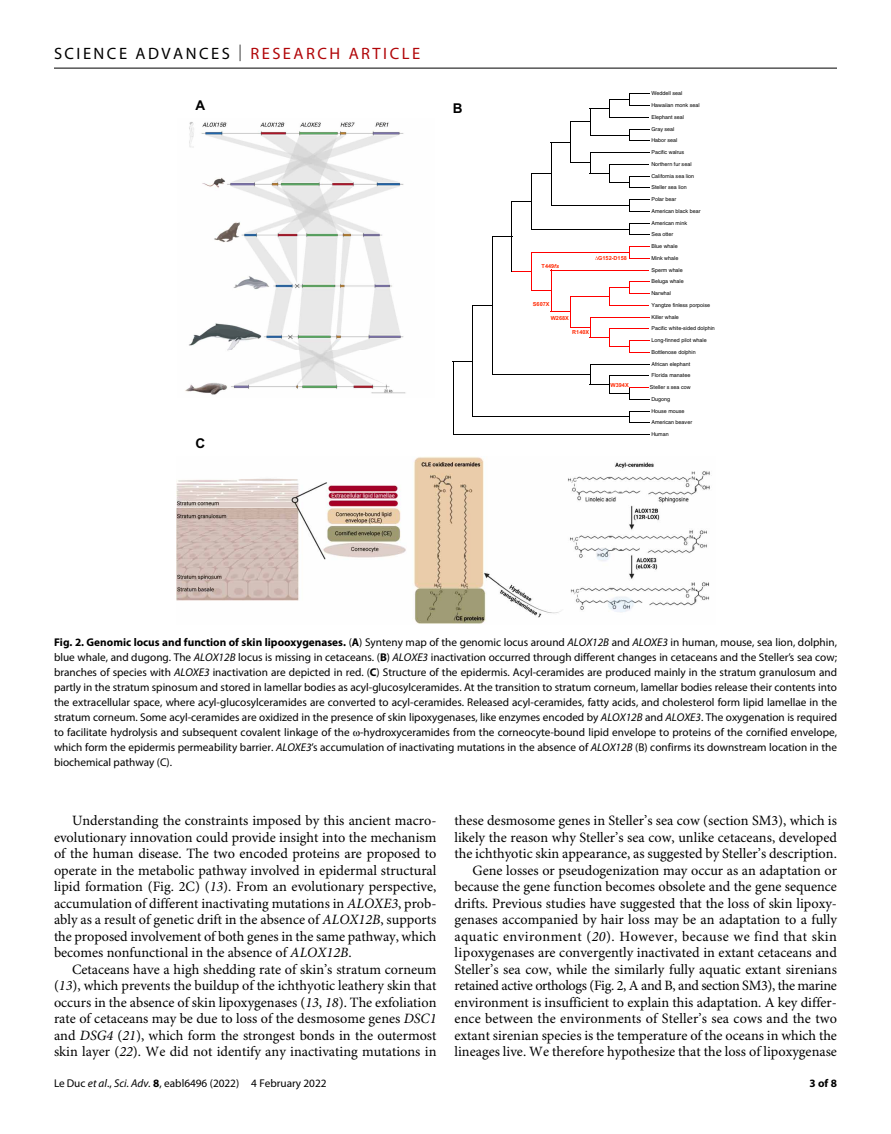
<style>
.page{position:relative;width:891px;height:1134px;background:#fff}
.page>*{position:absolute;margin:0;border:0;box-sizing:border-box;transform-origin:0 0}
.t1{font:16.5px "Myriad Pro";letter-spacing:.15em;color:#000}
.t2{font:14.25px/16.5px "Minion Pro";color:#000;text-align:justify}
.t3{font:700 13.5px "Arial";color:#000}
.t4{font:11.25px/15px "Myriad Pro";color:#000;text-align:justify}
.t5{font:700 11.25px "Myriad Pro";color:#000}
.t6{font:700 5.55px "Arial";color:#ff2600}
.t7{font:5.4px/11.7px "Helvetica";color:#000}
.s1{font-weight:300}
.s2{color:#b10508}
.s3{font-style:italic}
.s4{font-weight:700}
</style>
<div class="page">
<hr style="left:54px;top:68px;width:783px;height:1px;background:#000">
<hr style="left:512px;top:236px;width:1px;height:36px;background:#000">
<hr style="left:492px;top:236px;width:1px;height:70px;background:#000">
<svg style="left:493px;top:94px;width:156px;height:143px"></svg>
<svg style="left:590px;top:364px;width:59px;height:36px"></svg>
<hr style="left:492px;top:306px;width:1px;height:69px;background:#000">
<hr style="left:492px;top:374px;width:98px;height:1px;background:#000">
<hr style="left:472px;top:305px;width:1px;height:56px;background:#000">
<svg style="left:473px;top:305px;width:19px;height:1px"></svg>
<svg style="left:629px;top:411px;width:20px;height:12px"></svg>
<hr style="left:472px;top:361px;width:1px;height:56px;background:#000">
<hr style="left:472px;top:417px;width:158px;height:1px;background:#000">
<hr style="left:453px;top:361px;width:1px;height:37px;background:#000">
<svg style="left:454px;top:361px;width:18px;height:1px"></svg>
<hr style="left:453px;top:398px;width:1px;height:37px;background:#000">
<hr style="left:453px;top:434px;width:196px;height:1px;background:#000">
<svg style="left:512px;top:246px;width:137px;height:107px"></svg>
<img style="left:176px;top:456px;width:534px;height:168px">
<img style="left:185px;top:122px;width:221px;height:273px">
<p class="t1" style="left:54px;top:40px;width:368px">SCIENCE ADVANCES <span class="s1">|</span> <span class="s2">RESEARCH ARTICLE</span></p>
<p class="t3" style="left:196px;top:98px;width:11px">A</p>
<p class="t3" style="left:453px;top:101px;width:11px">B</p>
<p class="t3" style="left:195px;top:436px;width:11px">C</p>
<p class="t6" style="left:542px;top:263px;width:19px">T449<span class="s3">fs</span></p>
<p class="t6" style="left:598px;top:255px;width:30px">G152-D158</p>
<p class="t6" style="left:533px;top:301px;width:18px">S607X</p>
<p class="t6" style="left:551px;top:315px;width:20px">W268X</p>
<p class="t6" style="left:572px;top:328px;width:18px">R140X</p>
<p class="t6" style="left:611px;top:382px;width:20px">W394X</p>
<p class="t7" style="left:650px;top:88px;width:66px">Weddell seal<br>Hawaiian monk seal<br>Elephant seal<br>Gray seal<br>Habor seal<br>Pacific walrus<br>Northern fur seal<br>California sea lion<br>Steller sea lion<br>Polar bear<br>American black bear<br>American mink<br>Sea otter<br>Blue whale<br>Mink whale<br>Sperm whale<br>Beluga whale<br>Narwhal<br>Yangtze finless porpoise<br>Killer whale<br>Pacific white-sided dolphin<br>Long-finned pilot whale<br>Bottlenose dolphin<br>African elephant<br>Florida manatee<br>Steller s sea cow<br>Dugong<br>House mouse<br>American beaver<br>Human</p>
<p class="t4" style="left:54px;top:634px;width:785px"><span class="s4">Fig. 2. Genomic locus and function of skin lipooxygenases.</span> (<span class="s4">A</span>) Synteny map of the genomic locus around <span class="s3">ALOX12B</span> and <span class="s3">ALOXE3</span> in human, mouse, sea lion, dolphin, blue whale, and dugong. The <span class="s3">ALOX12B</span> locus is missing in cetaceans. (<span class="s4">B</span>) <span class="s3">ALOXE3</span> inactivation occurred through different changes in cetaceans and the Steller’s sea cow; branches of species with <span class="s3">ALOXE3</span> inactivation are depicted in red. (<span class="s4">C</span>) Structure of the epidermis. Acyl-ceramides are produced mainly in the stratum granulosum and partly in the stratum spinosum and stored in lamellar bodies as acyl-glucosylceramides. At the transition to stratum corneum, lamellar bodies release their contents into the extracellular space, where acyl-glucosylceramides are converted to acyl-ceramides. Released acyl-ceramides, fatty acids, and cholesterol form lipid lamellae in the stratum corneum. Some acyl-ceramides are oxidized in the presence of skin lipoxygenases, like enzymes encoded by <span class="s3">ALOX12B</span> and <span class="s3">ALOXE3</span>. The oxygenation is required to facilitate hydrolysis and subsequent covalent linkage of the -hydroxyceramides from the corneocyte-bound lipid envelope to proteins of the cornified envelope, which form the epidermis permeability barrier. <span class="s3">ALOXE3</span>’s accumulation of inactivating mutations in the absence of <span class="s3">ALOX12B</span> (B) confirms its downstream location in the biochemical pathway (C).</p>
<p class="t2" style="left:54px;top:814px;width:384px;text-indent:18px">Understanding the constraints imposed by this ancient macro&shy;evolutionary innovation could provide insight into the mechanism of the human disease. The two encoded proteins are proposed to operate in the metabolic pathway involved in epidermal structural lipid formation (Fig. 2C) (<span class="s3">13</span>). From an evolutionary perspective, accumulation of different inactivating mutations in <span class="s3">ALOXE3</span>, prob&shy;ably as a result of genetic drift in the absence of <span class="s3">ALOX12B</span>, supports the proposed involvement of both genes in the same pathway, which becomes nonfunctional in the absence of <span class="s3">ALOX12B</span>.</p>
<p class="t2" style="left:54px;top:962px;width:384px;text-indent:18px">Cetaceans have a high shedding rate of skin’s stratum corneum (<span class="s3">13</span>), which prevents the buildup of the ichthyotic leathery skin that occurs in the absence of skin lipoxygenases (<span class="s3">13</span>, <span class="s3">18</span>). The exfoliation rate of cetaceans may be due to loss of the desmosome genes <span class="s3">DSC1 </span>and <span class="s3">DSG4</span> (<span class="s3">21</span>), which form the strongest bonds in the outermost skin layer (<span class="s3">22</span>). We did not identify any inactivating mutations in</p>
<p class="t4" style="left:54px;top:1076px;width:274px">Le Duc <span class="s3">et al</span>., <span class="s3">Sci. Adv.</span> <span class="s4">8</span>, eabl6496 (2022) 4 February 2022</p>
<p class="t2" style="left:454px;top:814px;width:384px;text-align:right">these desmosome genes in Steller’s sea cow (section SM3), which is likely the reason why Steller’s sea cow, unlike cetaceans, developed the ichthyotic skin appearance, as suggested by Steller’s description.<br>Gene losses or pseudogenization may occur as an adaptation or because the gene function becomes obsolete and the gene sequence drifts. Previous studies have suggested that the loss of skin lipoxy&shy;genases accompanied by hair loss may be an adaptation to a fully aquatic environment (<span class="s3">20</span>). However, because we find that skin lipoxygenases are convergently inactivated in extant cetaceans and Steller’s sea cow, while the similarly fully aquatic extant sirenians retained active orthologs (Fig. 2, A and B, and section SM3), the marine environment is insufficient to explain this adaptation. A key differ&shy;ence between the environments of Steller’s sea cows and the two extant sirenian species is the temperature of the oceans in which the lineages live. We therefore hypothesize that the loss of lipoxygenase</p>
<p class="t5" style="left:810px;top:1074px;width:29px">3 of 8</p>
</div>
